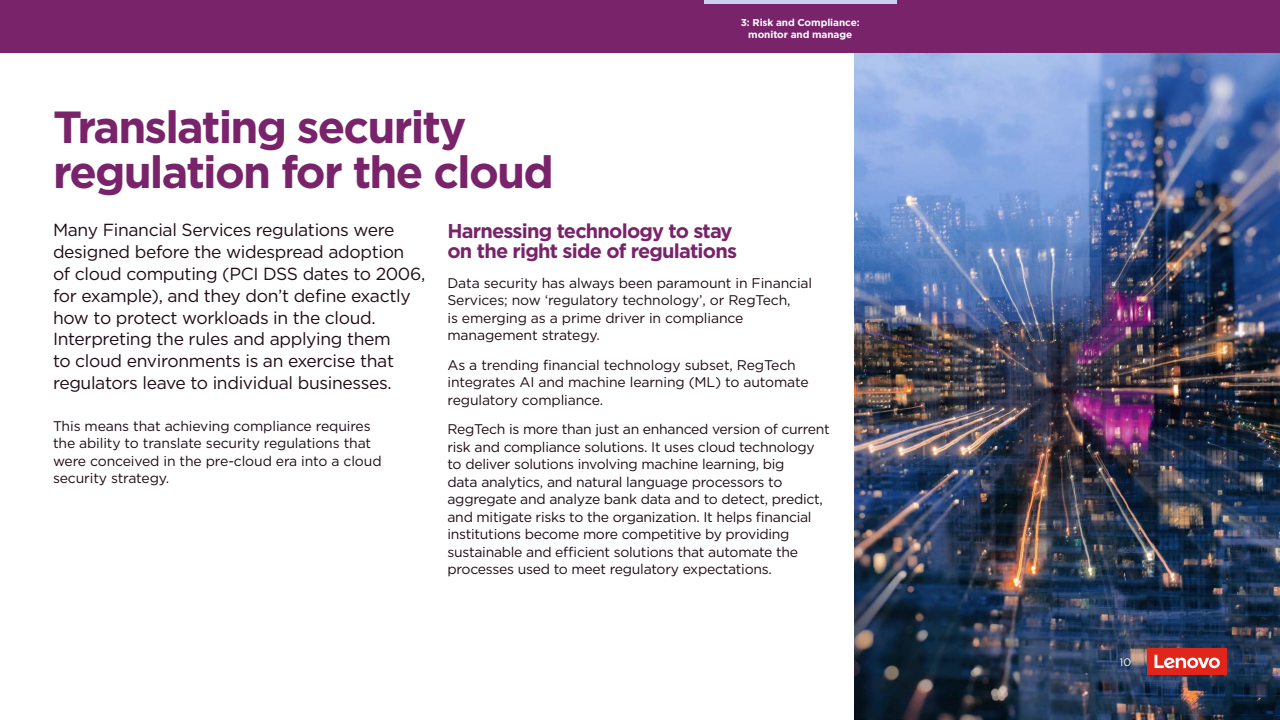
<style>
.page{position:relative;width:1280px;height:720px;background:#fff}
.page>*{position:absolute;margin:0;border:0;box-sizing:border-box;transform-origin:0 0}
.t1{font:700 45px/45px "Gotham";letter-spacing:-.04em;color:#79236b}
.t2{font:700 20px/20px "Gotham";letter-spacing:-.04em;color:#79236b}
.t3{font:17.5px/21.9px "Gotham";letter-spacing:-.02em;color:#1f0c17}
.t4{font:14px/17.5px "Gotham";letter-spacing:-.02em;color:#1f0c17}
.t5{font:10.9px "Gotham";color:#fff}
.t6{font:700 10px/12.5px "Gotham";letter-spacing:-.005em;color:#fff;text-align:center}
</style>
<div class="page">
<img style="left:854px;top:53px;width:426px;height:667px">
<div style="left:0;top:0;width:1280px;height:53px;background:#79236b"></div>
<hr style="left:704px;top:0;width:192px;height:4px;background:#c9d0f0">
<div style="left:1147px;top:649px;width:80px;height:26px;background:#e1251b"></div>
<svg style="left:1155px;top:655px;width:65px;height:13px"></svg>
<h1 class="t1" style="left:53px;top:104px;width:502px">Translating security regulation for the cloud</h1>
<p class="t6" style="left:741px;top:16px;width:120px">3: Risk and Compliance: monitor and manage</p>
<p class="t3" style="left:53px;top:219px;width:374px">Many Financial Services regulations were designed before the widespread adoption of cloud computing (PCI DSS dates to 2006, for example), and they don’t define exactly how to protect workloads in the cloud.<br>Interpreting the rules and applying them<br>to cloud environments is an exercise that regulators leave to individual businesses.</p>
<p class="t4" style="left:53px;top:417px;width:330px">This means that achieving compliance requires the ability to translate security regulations that were conceived in the pre-cloud era into a cloud security strategy.</p>
<h2 class="t2" style="left:448px;top:221px;width:291px">Harnessing technology to stay on the right side of regulations</h2>
<p class="t4" style="left:448px;top:274px;width:366px">Data security has always been paramount in Financial Services; now ‘regulatory technology’, or RegTech,<br>is emerging as a prime driver in compliance management strategy.</p>
<p class="t4" style="left:448px;top:356px;width:363px">As a trending financial technology subset, RegTech integrates AI and machine learning (ML) to automate regulatory compliance.</p>
<p class="t4" style="left:448px;top:420px;width:384px">RegTech is more than just an enhanced version of current risk and compliance solutions. It uses cloud technology to deliver solutions involving machine learning, big<br>data analytics, and natural language processors to aggregate and analyze bank data and to detect, predict, and mitigate risks to the organization. It helps financial institutions become more competitive by providing sustainable and efficient solutions that automate the processes used to meet regulatory expectations.</p>
<p class="t5" style="left:1120px;top:656px;width:13px">10</p>
</div>
